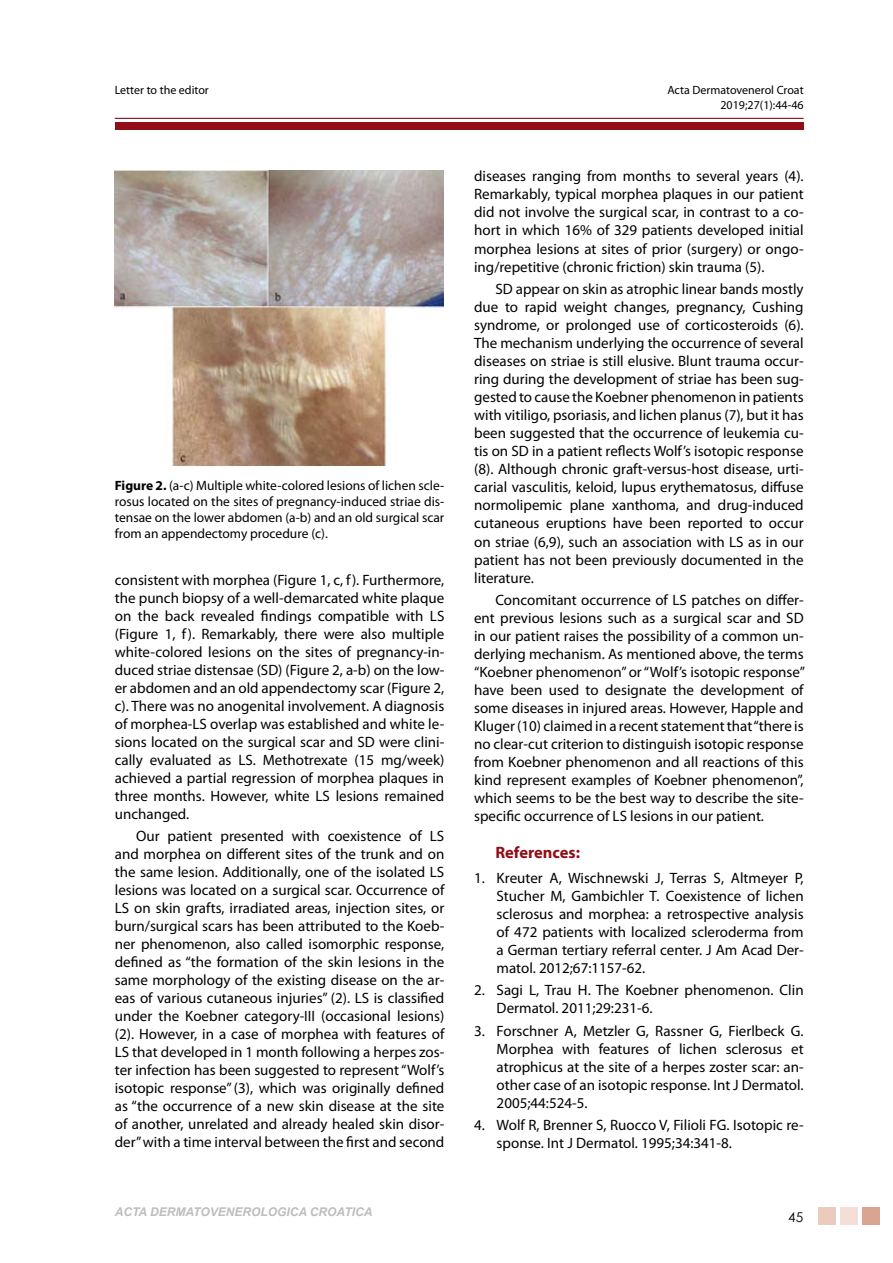
<style>
.page{position:relative;width:893px;height:1263px;background:#fff}
.page>*{position:absolute;margin:0;border:0;box-sizing:border-box;transform-origin:0 0}
.t1{font:700 16.5px "Myriad Pro";color:#930d17}
.t2{font:15px/18px "Myriad Pro";color:#000;text-align:justify}
.t3{font:13.5px/16.2px "Myriad Pro";color:#000;text-align:justify}
.t4{font:13.5px "Century Gothic";color:#000}
.t5{font:12px/14.4px "Myriad Pro";color:#000;text-align:right}
.t6{font:italic 700 12px "Arial";color:#bcbdbe}
.s1{font-weight:700}
.s2{font-style:italic}
</style>
<div class="page">
<div style="left:115px;top:122px;width:689px;height:8px;background:#930d17"></div>
<hr style="left:115px;top:118px;width:689px;height:1px;background:#930d17">
<div style="left:818px;top:1207px;width:18px;height:18px;background:#eacbbe"></div>
<div style="left:840px;top:1207px;width:18px;height:18px;background:#f3dfd7"></div>
<div style="left:863px;top:1207px;width:17px;height:18px;background:#d9a591"></div>
<img style="left:115px;top:170px;width:329px;height:296px">
<p class="t5" style="left:115px;top:83px;width:96px">Letter to the editor</p>
<p class="t5" style="left:667px;top:83px;width:138px">Acta Dermatovenerol Croat<br>2019;27(1):44-46</p>
<p class="t3" style="left:115px;top:477px;width:331px"><span class="s1">Figure 2.</span> (a-c) Multiple white-colored lesions of lichen scle&shy;rosus located on the sites of pregnancy-induced striae dis&shy;tensae on the lower abdomen (a-b) and an old surgical scar from an appendectomy procedure (c).</p>
<p class="t2" style="left:115px;top:570px;width:331px">consistent with morphea (Figure 1, c, f). Furthermore, the punch biopsy of a well-demarcated white plaque on the back revealed findings compatible with LS (Figure 1, f). Remarkably, there were also multiple white-colored lesions on the sites of pregnancy-in&shy;duced striae distensae (SD) (Figure 2, a-b) on the low&shy;er abdomen and an old appendectomy scar (Figure 2, c). There was no anogenital involvement. A diagnosis of morphea-LS overlap was established and white le&shy;sions located on the surgical scar and SD were clini&shy;cally evaluated as LS. Methotrexate (15 mg/week) achieved a partial regression of morphea plaques in three months. However, white LS lesions remained unchanged.</p>
<p class="t2" style="left:115px;top:827px;width:331px;text-indent:21px">Our patient presented with coexistence of LS and morphea on different sites of the trunk and on the same lesion. Additionally, one of the isolated LS lesions was located on a surgical scar. Occurrence of LS on skin grafts, irradiated areas, injection sites, or burn/surgical scars has been attributed to the Koeb&shy;ner phenomenon, also called isomorphic response, defined as “the formation of the skin lesions in the same morphology of the existing disease on the ar&shy;eas of various cutaneous injuries” (2). LS is classified under the Koebner category-III (occasional lesions) (2). However, in a case of morphea with features of LS that developed in 1 month following a herpes zos&shy;ter infection has been suggested to represent “Wolf’s isotopic response”(3), which was originally defined as “the occurrence of a new skin disease at the site of another, unrelated and already healed skin disor&shy;der” with a time interval between the first and second</p>
<p class="t6" style="left:115px;top:1204px;width:259px">ACTA DERMATOVENEROLOGICA CROATICA</p>
<p class="t2" style="left:474px;top:167px;width:331px">diseases ranging from months to several years (4).<br>Remarkably, typical morphea plaques in our patient did not involve the surgical scar, in contrast to a co&shy;hort in which 16% of 329 patients developed initial morphea lesions at sites of prior (surgery) or ongo&shy;ing/repetitive (chronic friction) skin trauma (5).</p>
<p class="t2" style="left:474px;top:280px;width:331px;text-indent:21px">SD appear on skin as atrophic linear bands mostly due to rapid weight changes, pregnancy, Cushing syndrome, or prolonged use of corticosteroids (6).<br>The mechanism underlying the occurrence of several diseases on striae is still elusive. Blunt trauma occur&shy;ring during the development of striae has been sug&shy;gested to cause the Koebner phenomenon in patients with vitiligo, psoriasis, and lichen planus (7), but it has been suggested that the occurrence of leukemia cu&shy;tis on SD in a patient reflects Wolf’s isotopic response (8). Although chronic graft-versus-host disease, urti&shy;carial vasculitis, keloid, lupus erythematosus, diffuse normolipemic plane xanthoma, and drug-induced cutaneous eruptions have been reported to occur on striae (6,9), such an association with LS as in our patient has not been previously documented in the literature.</p>
<p class="t2" style="left:474px;top:591px;width:332px;text-indent:21px">Concomitant occurrence of LS patches on differ&shy;ent previous lesions such as a surgical scar and SD in our patient raises the possibility of a common un&shy;derlying mechanism. As mentioned above, the terms “Koebner phenomenon” or “Wolf’s isotopic response” have been used to designate the development of some diseases in injured areas. However, Happle and Kluger (10) claimed in a recent statement that “there is no clear-cut criterion to distinguish isotopic response from Koebner phenomenon and all reactions of this kind represent examples of Koebner phenomenon”, which seems to be the best way to describe the site&shy;specific occurrence of LS lesions in our patient.</p>
<p class="t1" style="left:495px;top:842px;width:86px">References:</p>
<p class="t2" style="left:497px;top:868px;width:309px;text-indent:-22px">1. Kreuter A, Wischnewski J, Terras S, Altmeyer P, Stucher M, Gambichler T<span class="s2">.</span> Coexistence of lichen sclerosus and morphea: a retrospective analysis of 472 patients with localized scleroderma from a German tertiary referral center. J Am Acad Der&shy;matol. 2012;67:1157-62.</p>
<p class="t2" style="left:497px;top:981px;width:309px;text-indent:-22px">2. Sagi L, Trau H. The Koebner phenomenon. Clin<br>Dermatol. 2011;29:231-6.</p>
<p class="t2" style="left:497px;top:1021px;width:309px;text-indent:-22px">3. Forschner A, Metzler G, Rassner G, Fierlbeck G.<br>Morphea with features of lichen sclerosus et atrophicus at the site of a herpes zoster scar: an&shy;other case of an isotopic response. Int J Dermatol.<br>2005;44:524-5.</p>
<p class="t2" style="left:497px;top:1116px;width:309px;text-indent:-22px">4. Wolf R, Brenner S, Ruocco V, Filioli FG. Isotopic re&shy;sponse. Int J Dermatol. 1995;34:341-8.</p>
<p class="t4" style="left:788px;top:1207px;width:16px">45</p>
</div>
